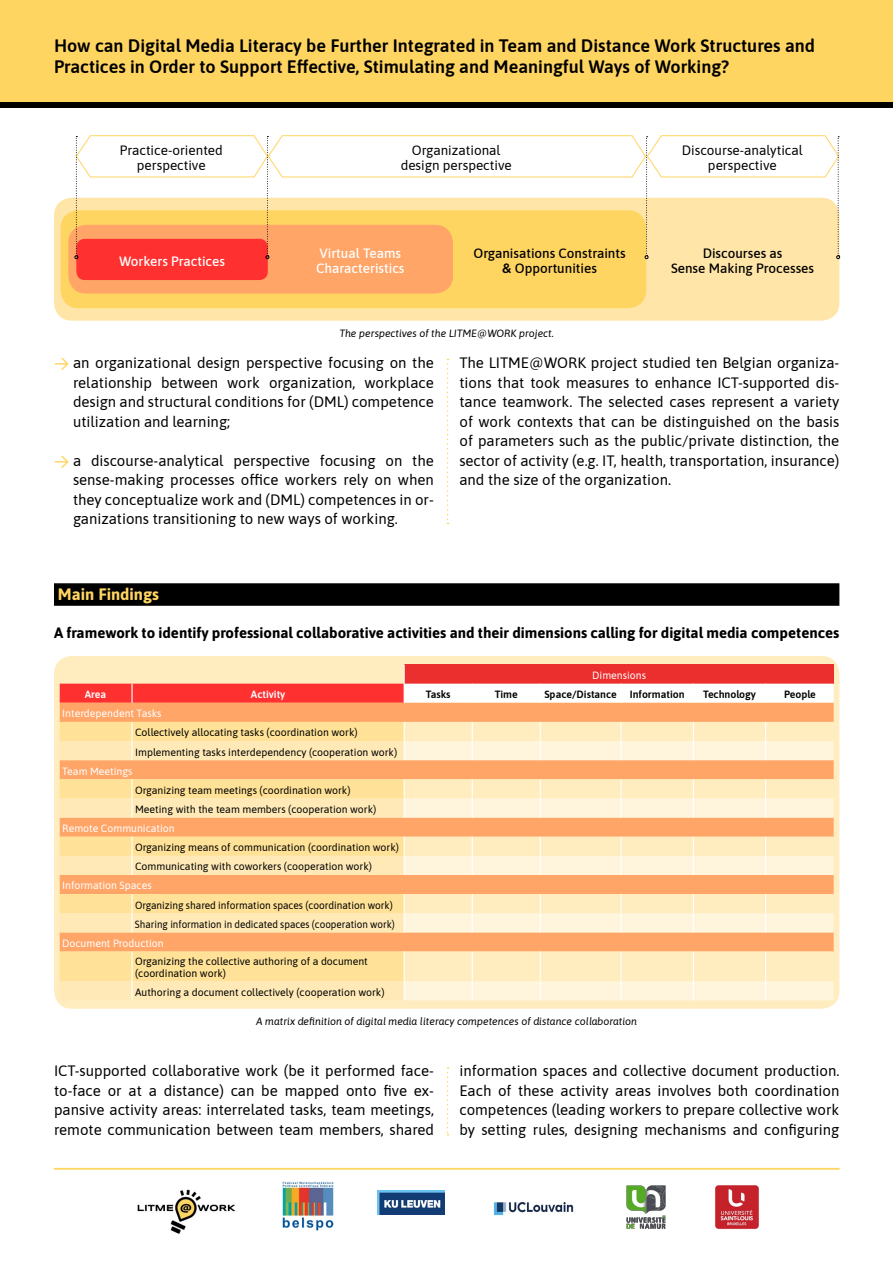
<style>
.page{position:relative;width:893px;height:1263px;background:#fff}
.page>*{position:absolute;margin:0;border:0;box-sizing:border-box;transform-origin:0 0}
.t1{font:600 18px/21.6px "Asap";color:#000}
.t2{font:700 16.5px "Asap";color:#ffd562}
.t3{font:15px/19.5px "Asap";color:#000;text-align:justify}
.t4{font:700 15px "Asap";color:#000}
.t5{font:13.5px/15px "Asap";color:#000;text-align:center}
.t6{font:500 13.5px/15px "Asap";color:#000;text-align:center}
.t7{font:500 13.5px/15px "Asap";color:#fff}
.t8{font:10.5px/19.2px "Asap";color:#000}
.t9{font:italic 10.5px "Asap";color:#000}
.t10{font:10.5px/19.2px "Asap";color:#000;scale:.96 1}
.t11{font:10.5px "Asap";color:#fff}
.t12{font:600 10.5px "Asap";color:#000}
.t13{font:600 10.5px "Asap";color:#fff}
.s1{font-family:"Gotham"}
.s2{font-family:"DIN";font-weight:500;color:#ffd562}
</style>
<div class="page">
<img style="left:137px;top:1189px;width:99px;height:45px">
<img style="left:282px;top:1181px;width:51px;height:49px">
<img style="left:626px;top:1185px;width:40px;height:44px">
<img style="left:715px;top:1185px;width:44px;height:45px">
<img style="left:493px;top:1202px;width:81px;height:14px">
<img style="left:378px;top:1191px;width:66px;height:24px">
<div style="left:0;top:0;width:893px;height:108px;background:#ffd562"></div>
<div style="left:0;top:102px;width:893px;height:6px;background:#000"></div>
<hr style="left:54px;top:1168px;width:785px;height:1px;background:#ffd562">
<div style="left:54px;top:198px;width:785px;height:123px;background:#ffe6a8;border-radius:18px"></div>
<div style="left:61px;top:210px;width:585px;height:98px;background:#ffd562;border-radius:18px"></div>
<div style="left:68px;top:225px;width:385px;height:69px;background:#ffa568;border-radius:18px"></div>
<div style="left:76px;top:239px;width:192px;height:41px;background:#ff3030;border-radius:9px"></div>
<svg style="left:74px;top:135px;width:766px;height:124px"></svg>
<div style="left:54px;top:583px;width:785px;height:23px;background:#000"></div>
<div style="left:54px;top:656px;width:785px;height:353px;background:#ffecbf;border-radius:18px"></div>
<div style="left:60px;top:703px;width:774px;height:19px;background:#ffa568"></div>
<div style="left:60px;top:722px;width:343px;height:19px;background:#ffe297"></div>
<svg style="left:60px;top:741px;width:344px;height:259px"></svg>
<svg style="left:404px;top:741px;width:430px;height:259px"></svg>
<svg style="left:60px;top:664px;width:774px;height:39px"></svg>
<svg style="left:131px;top:722px;width:2px;height:38px"></svg>
<svg style="left:404px;top:722px;width:1px;height:38px"></svg>
<svg style="left:472px;top:722px;width:1px;height:38px"></svg>
<svg style="left:540px;top:722px;width:1px;height:38px"></svg>
<svg style="left:620px;top:722px;width:2px;height:38px"></svg>
<svg style="left:693px;top:722px;width:1px;height:38px"></svg>
<svg style="left:765px;top:722px;width:1px;height:38px"></svg>
<svg style="left:131px;top:779px;width:2px;height:38px"></svg>
<svg style="left:404px;top:779px;width:1px;height:38px"></svg>
<svg style="left:472px;top:779px;width:1px;height:38px"></svg>
<svg style="left:540px;top:779px;width:1px;height:38px"></svg>
<svg style="left:620px;top:779px;width:2px;height:38px"></svg>
<svg style="left:693px;top:779px;width:1px;height:38px"></svg>
<svg style="left:765px;top:779px;width:1px;height:38px"></svg>
<svg style="left:131px;top:837px;width:2px;height:38px"></svg>
<svg style="left:404px;top:837px;width:1px;height:38px"></svg>
<svg style="left:472px;top:837px;width:1px;height:38px"></svg>
<svg style="left:540px;top:837px;width:1px;height:38px"></svg>
<svg style="left:620px;top:837px;width:2px;height:38px"></svg>
<svg style="left:693px;top:837px;width:1px;height:38px"></svg>
<svg style="left:765px;top:837px;width:1px;height:38px"></svg>
<svg style="left:131px;top:894px;width:2px;height:38px"></svg>
<svg style="left:404px;top:894px;width:1px;height:38px"></svg>
<svg style="left:472px;top:894px;width:1px;height:38px"></svg>
<svg style="left:540px;top:894px;width:1px;height:38px"></svg>
<svg style="left:620px;top:894px;width:2px;height:38px"></svg>
<svg style="left:693px;top:894px;width:1px;height:38px"></svg>
<svg style="left:765px;top:894px;width:1px;height:38px"></svg>
<hr style="left:131px;top:951px;width:2px;height:30px;background:#fff">
<hr style="left:404px;top:951px;width:1px;height:30px;background:#fff">
<hr style="left:472px;top:951px;width:1px;height:30px;background:#fff">
<hr style="left:540px;top:951px;width:1px;height:30px;background:#fff">
<hr style="left:620px;top:951px;width:2px;height:30px;background:#fff">
<hr style="left:693px;top:951px;width:1px;height:30px;background:#fff">
<hr style="left:765px;top:951px;width:1px;height:30px;background:#fff">
<svg style="left:131px;top:981px;width:2px;height:19px"></svg>
<svg style="left:404px;top:981px;width:1px;height:19px"></svg>
<svg style="left:472px;top:981px;width:1px;height:19px"></svg>
<svg style="left:540px;top:981px;width:1px;height:19px"></svg>
<svg style="left:620px;top:981px;width:2px;height:19px"></svg>
<svg style="left:693px;top:981px;width:1px;height:19px"></svg>
<svg style="left:765px;top:981px;width:1px;height:19px"></svg>
<svg style="left:447px;top:1067px;width:2px;height:68px"></svg>
<svg style="left:447px;top:359px;width:2px;height:165px"></svg>
<p class="t1" style="left:54px;top:34px;width:762px">How can Digital Media Literacy be Further Integrated in Team and Distance Work Structures and<br>Practices in Order to Support Effective, Stimulating and Meaningful Ways of Working?</p>
<p class="t5" style="left:401px;top:142px;width:113px">Organizational design perspective</p>
<p class="t5" style="left:120px;top:142px;width:104px">Practice-oriented perspective</p>
<p class="t5" style="left:682px;top:142px;width:123px">Discourse-analytical perspective</p>
<p class="t7" style="left:316px;top:245px;width:90px">Virtual Teams<br>Characteristics</p>
<p class="t6" style="left:671px;top:245px;width:144px">Discourses as<br>Sense Making Processes</p>
<p class="t7" style="left:119px;top:253px;width:107px">Workers Practices</p>
<p class="t6" style="left:473px;top:245px;width:154px">Organisations Constraints <span class="s1">&amp;</span> Opportunities</p>
<p class="t9" style="left:339px;top:326px;width:216px">The perspectives of the LITME@WORK project.</p>
<p class="t3" style="left:73px;top:352px;width:362px;text-indent:-19px"><span class="s2">&gt;</span> an organizational design perspective focusing on the relationship between work organization, workplace design and structural conditions for (DML) competence utilization and learning;</p>
<p class="t3" style="left:73px;top:450px;width:362px;text-indent:-19px"><span class="s2">&gt;</span> a discourse-analytical perspective focusing on the sense-making processes office workers rely on when they conceptualize work and (DML) competences in or&shy;ganizations transitioning to new ways of working.</p>
<p class="t2" style="left:58px;top:583px;width:102px">Main Findings</p>
<p class="t3" style="left:459px;top:352px;width:381px">The LITME@WORK project studied ten Belgian organiza&shy;tions that took measures to enhance ICT-supported dis&shy;tance teamwork. The selected cases represent a variety of work contexts that can be distinguished on the basis of parameters such as the public/private distinction, the sector of activity (e.g. IT, health, transportation, insurance) and the size of the organization.</p>
<p class="t4" style="left:54px;top:622px;width:787px">A framework to identify professional collaborative activities and their dimensions calling for digital media competences</p>
<p class="t11" style="left:592px;top:668px;width:55px">Dimensions</p>
<p class="t13" style="left:85px;top:687px;width:23px">Area</p>
<p class="t13" style="left:251px;top:687px;width:36px">Activity</p>
<p class="t12" style="left:426px;top:687px;width:26px">Tasks</p>
<p class="t12" style="left:495px;top:687px;width:24px">Time</p>
<p class="t12" style="left:544px;top:687px;width:142px">Space/Distance Information</p>
<p class="t12" style="left:703px;top:687px;width:54px">Technology</p>
<p class="t12" style="left:784px;top:687px;width:33px">People</p>
<p class="t11" style="left:62px;top:706px;width:101px">Interdependent Tasks</p>
<p class="t8" style="left:135px;top:722px;width:264px">Collectively allocating tasks (coordination work)<br>Implementing tasks interdependency (cooperation work)</p>
<p class="t11" style="left:62px;top:764px;width:72px">Team Meetings</p>
<p class="t8" style="left:135px;top:780px;width:243px">Organizing team meetings (coordination work)<br>Meeting with the team members (cooperation work)</p>
<p class="t11" style="left:62px;top:821px;width:114px">Remote Communication</p>
<p class="t8" style="left:135px;top:837px;width:265px">Organizing means of communication (coordination work)<br>Communicating with coworkers (cooperation work)</p>
<p class="t11" style="left:62px;top:878px;width:91px">Information Spaces</p>
<p class="t10" style="left:135px;top:895px;width:272px">Organizing shared information spaces (coordination work)<br>Sharing information in dedicated spaces (cooperation work)</p>
<p class="t11" style="left:62px;top:936px;width:103px">Document Production</p>
<p class="t8" style="left:135px;top:955px;width:234px;line-height:12px">Organizing the collective authoring of a document (coordination work)</p>
<p class="t8" style="left:135px;top:982px;width:251px">Authoring a document collectively (cooperation work)</p>
<p class="t9" style="left:256px;top:1014px;width:382px">A matrix definition of digital media literacy competences of distance collaboration</p>
<p class="t3" style="left:54px;top:1060px;width:381px">ICT-supported collaborative work (be it performed face&shy;to-face or at a distance) can be mapped onto five ex&shy;pansive activity areas: interrelated tasks, team meetings, remote communication between team members, shared</p>
<p class="t3" style="left:459px;top:1060px;width:381px">information spaces and collective document production.<br>Each of these activity areas involves both coordination competences (leading workers to prepare collective work by setting rules, designing mechanisms and configuring</p>
</div>
